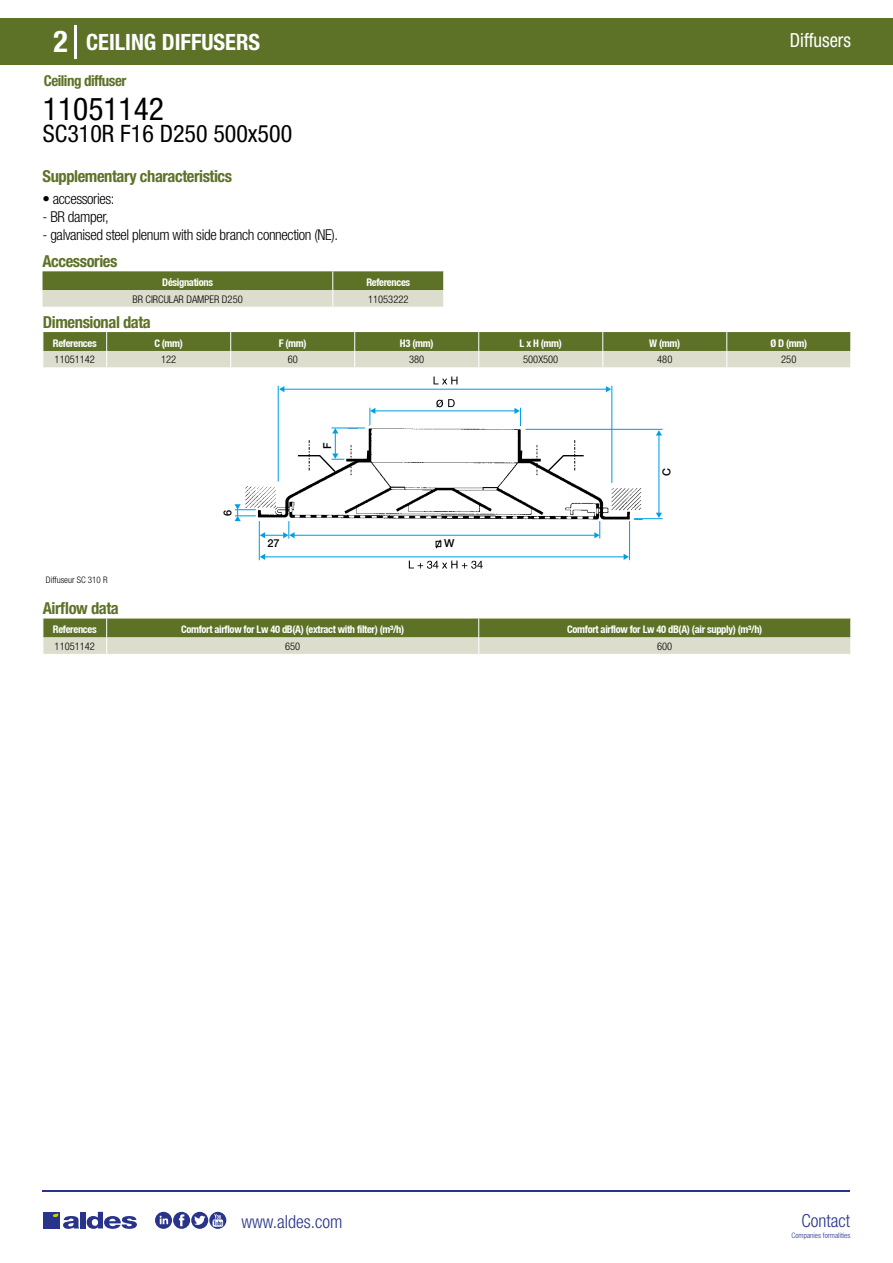
<style>
.page{position:relative;width:893px;height:1263px;background:#fff}
.page>*{position:absolute;margin:0;border:0;box-sizing:border-box;transform-origin:0 0}
.t1{font:condensed 31.5px "Helvetica Neue LT Std";color:#000}
.t2{font:700 condensed 30px "Helvetica Neue LT Std";color:#fff}
.t3{font:condensed 24px "Helvetica Neue LT Std";color:#000}
.t4{font:700 condensed 22.5px "Helvetica Neue LT Std";color:#fff}
.t5{font:condensed 19.5px "Helvetica Neue LT Std";color:#fff;scale:.95 1}
.t6{font:300 condensed 18px "Helvetica Neue";color:#28348b}
.t7{font:700 condensed 16.5px "Helvetica Neue LT Std";letter-spacing:-.025em;color:#5d7227}
.t8{font:300 condensed 15px "Helvetica Neue LT Std";letter-spacing:-.025em;color:#000}
.t9{font:700 condensed 15px "Helvetica Neue LT Std";letter-spacing:-.035em;color:#5d7227}
.t10{font:500 10.95px "Helvetica Neue";color:#000}
.t11{font:700 condensed 10.5px "Helvetica Neue";letter-spacing:-.03em;color:#fff}
.t12{font:300 condensed 10.5px "Helvetica Neue";color:#000}
.t13{font:300 condensed 9px "Helvetica Neue";color:#000}
.t14{font:300 condensed 7.5px "Helvetica Neue";color:#28348b}
</style>
<div class="page">
<div style="left:0;top:18px;width:893px;height:46px;background:#5d7227"></div>
<hr style="left:74px;top:25px;width:2px;height:33px;background:#fff">
<hr style="left:43px;top:1190px;width:807px;height:1px;background:#28348b">
<svg style="left:155px;top:1212px;width:71px;height:17px"></svg>
<div style="left:43px;top:1212px;width:17px;height:16px;background:#28348b"></div>
<div style="left:80px;top:1212px;width:6px;height:16px;background:#28348b"></div>
<svg style="left:87px;top:1212px;width:50px;height:17px"></svg>
<svg style="left:53px;top:1213px;width:26px;height:16px"></svg>
<svg style="left:43px;top:271px;width:401px;height:36px;background:#9ba678"></svg>
<svg style="left:43px;top:332px;width:808px;height:36px;background:#9ba677"></svg>
<svg style="left:234px;top:376px;width:429px;height:193px"></svg>
<hr style="left:658px;top:432px;width:1px;height:82px;background:#009fe3">
<svg style="left:634px;top:513px;width:29px;height:6px"></svg>
<hr style="left:259px;top:521px;width:1px;height:39px;background:#009fe3">
<hr style="left:262px;top:556px;width:362px;height:1px;background:#009fe3">
<svg style="left:624px;top:554px;width:5px;height:6px"></svg>
<svg style="left:260px;top:554px;width:5px;height:6px"></svg>
<svg style="left:409px;top:561px;width:74px;height:8px"></svg>
<hr style="left:629px;top:521px;width:1px;height:39px;background:#009fe3">
<hr style="left:278px;top:386px;width:1px;height:95px;background:#009fe3">
<hr style="left:281px;top:389px;width:326px;height:1px;background:#009fe3">
<svg style="left:606px;top:386px;width:5px;height:6px"></svg>
<svg style="left:279px;top:386px;width:5px;height:6px"></svg>
<hr style="left:611px;top:386px;width:1px;height:97px;background:#009fe3">
<svg style="left:434px;top:376px;width:23px;height:8px"></svg>
<hr style="left:291px;top:535px;width:304px;height:1px;background:#009fe3">
<svg style="left:235px;top:504px;width:60px;height:35px"></svg>
<svg style="left:594px;top:521px;width:6px;height:18px"></svg>
<svg style="left:435px;top:539px;width:6px;height:10px"></svg>
<svg style="left:297px;top:399px;width:366px;height:87px"></svg>
<svg style="left:43px;top:618px;width:808px;height:36px;background:#9ba678"></svg>
<h2 class="t2" style="left:54px;top:24px;width:16px">2</h2>
<h3 class="t4" style="left:86px;top:28px;width:176px">CEILING DIFFUSERS</h3>
<h3 class="t5" style="left:790px;top:29px;width:66px">Diffusers</h3>
<h3 class="t9" style="left:44px;top:71px;width:84px">Ceiling diffuser</h3>
<h1 class="t1" style="left:43px;top:91px;width:122px">11051142</h1>
<h3 class="t3" style="left:43px;top:120px;width:251px">SC310R F16 D250 500x500</h3>
<h3 class="t7" style="left:43px;top:166px;width:191px">Supplementary characteristics</h3>
<h3 class="t8" style="left:43px;top:190px;width:74px">• accessories:</h3>
<h3 class="t8" style="left:43px;top:208px;width:68px">- BR damper,</h3>
<h3 class="t8" style="left:43px;top:226px;width:297px">- galvanised steel plenum with side branch connection (NE).</h3>
<h3 class="t7" style="left:43px;top:251px;width:76px">Accessories</h3>
<p class="t11" style="left:162px;top:276px;width:52px">Désignations</p>
<p class="t11" style="left:366px;top:276px;width:45px">References</p>
<p class="t12" style="left:133px;top:293px;width:112px">BR CIRCULAR DAMPER D250</p>
<p class="t12" style="left:368px;top:293px;width:42px">11053222</p>
<h3 class="t7" style="left:43px;top:312px;width:109px">Dimensional data</h3>
<p class="t11" style="left:53px;top:336px;width:45px">References</p>
<p class="t11" style="left:154px;top:336px;width:30px">C (mm)</p>
<p class="t11" style="left:279px;top:336px;width:29px">F (mm)</p>
<p class="t11" style="left:400px;top:336px;width:35px">H3 (mm)</p>
<p class="t11" style="left:520px;top:336px;width:44px">L x H (mm)</p>
<p class="t11" style="left:649px;top:336px;width:33px">W (mm)</p>
<p class="t11" style="left:770px;top:336px;width:38px">Ø D (mm)</p>
<p class="t12" style="left:55px;top:354px;width:42px">11051142</p>
<p class="t12" style="left:161px;top:354px;width:17px">122</p>
<p class="t12" style="left:288px;top:354px;width:12px">60</p>
<p class="t12" style="left:409px;top:354px;width:17px">380</p>
<p class="t12" style="left:523px;top:354px;width:37px">500X500</p>
<p class="t12" style="left:657px;top:354px;width:17px">480</p>
<p class="t12" style="left:781px;top:354px;width:17px">250</p>
<p class="t10" style="left:221px;top:515px;width:8px;rotate:-90deg">6</p>
<p class="t10" style="left:321px;top:449px;width:8px;rotate:-90deg">F</p>
<p class="t10" style="left:267px;top:537px;width:14px">27</p>
<p class="t10" style="left:444px;top:537px;width:12px">W</p>
<p class="t10" style="left:660px;top:476px;width:9px;rotate:-90deg">C</p>
<p class="t13" style="left:46px;top:574px;width:63px">Diffuseur SC 310 R</p>
<h3 class="t7" style="left:43px;top:598px;width:77px">Airflow data</h3>
<p class="t11" style="left:53px;top:623px;width:45px">References</p>
<p class="t11" style="left:181px;top:623px;width:225px">Comfort airflow for Lw 40 dB(A) (extract with filter) (m³/h)</p>
<p class="t11" style="left:567px;top:623px;width:197px">Comfort airflow for Lw 40 dB(A) (air supply) (m³/h)</p>
<p class="t12" style="left:55px;top:640px;width:42px">11051142</p>
<p class="t12" style="left:285px;top:640px;width:17px">650</p>
<p class="t12" style="left:657px;top:640px;width:17px">600</p>
<h3 class="t6" style="left:241px;top:1211px;width:102px">www.aldes.com</h3>
<h3 class="t6" style="left:801px;top:1211px;width:50px">Contact</h3>
<p class="t14" style="left:791px;top:1230px;width:60px">Companies formalities</p>
</div>
